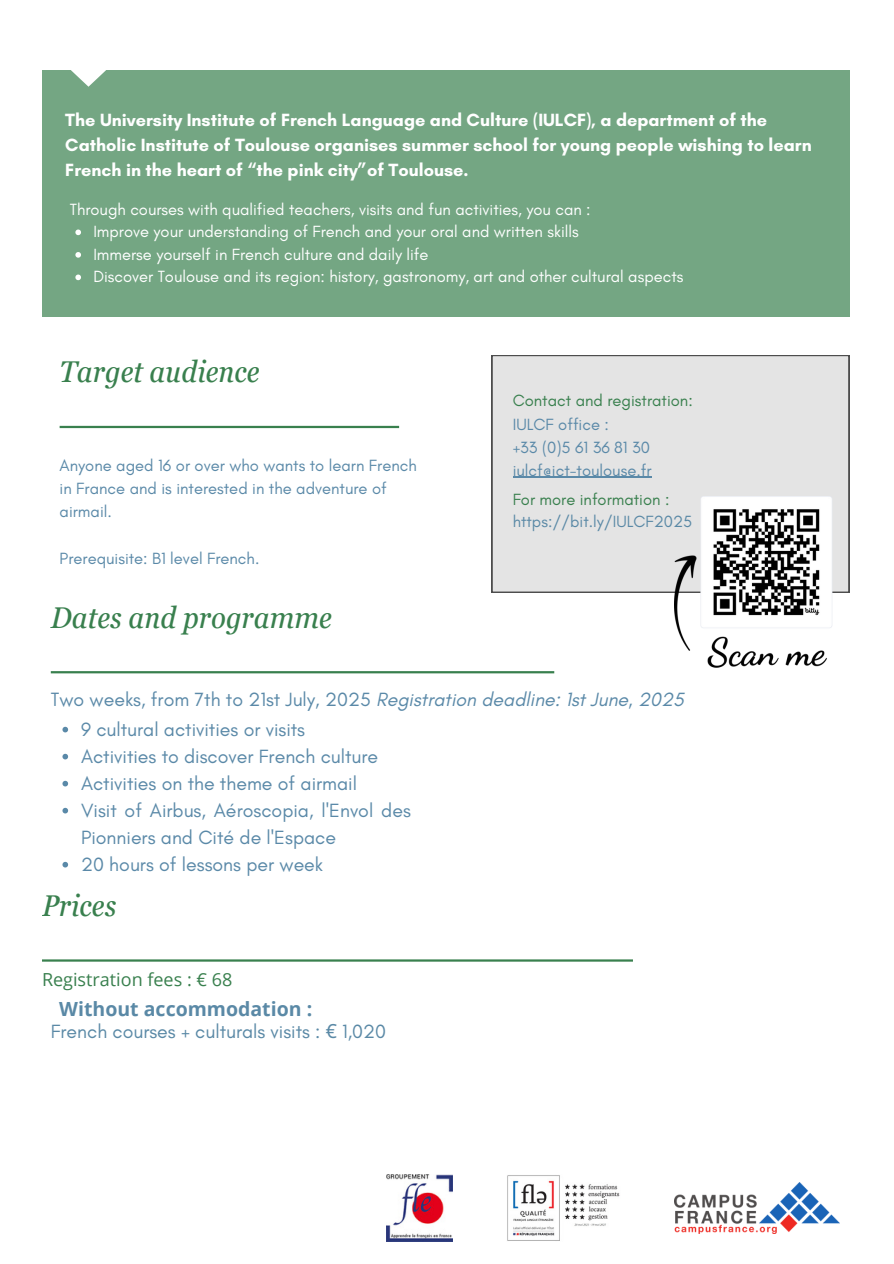
<style>
.page{position:relative;width:894px;height:1264px;background:#fff}
.page>*{position:absolute;margin:0;border:0;box-sizing:border-box;transform-origin:0 0}
.t1{font:italic condensed 30px "Georgia Pro";color:#39804e}
.t2{font:19.5px/27px "Glacial Indifference";color:#5a89a8}
.t3{font:italic 19.5px "Glacial Indifference";color:#5a89a8}
.t4{font:19.5px "Glacial Indifference";color:#5a89a6}
.t5{font:700 19.5px "Open Sans";color:#5a89a6}
.t6{font:700 18px/24.8px "Glacial Indifference";color:#fff}
.t7{font:18px "Open Sans";color:#39804e}
.t8{font:16.5px "Glacial Indifference";color:#fff}
.t9{font:16.5px/23.1px "Glacial Indifference";color:#5a89a8}
.t10{font:16.5px "Glacial Indifference";color:#39804e}
.t11{font:16.5px "Glacial Indifference";color:#5a89a6}
.s1{font-style:normal}
.s2{font-family:"Noto Sans"}
</style>
<div class="page">
<div style="left:42px;top:70px;width:807px;height:247px;background:#74a683"></div>
<svg style="left:71px;top:70px;width:35px;height:17px"></svg>
<hr style="left:60px;top:426px;width:339px;height:2px;background:#39804e">
<hr style="left:51px;top:671px;width:503px;height:2px;background:#39804e">
<hr style="left:42px;top:959px;width:590px;height:2px;background:#39804e">
<div style="left:491px;top:355px;width:358px;height:237px;background:#e4e4e4"></div>
<img style="left:674px;top:1182px;width:165px;height:50px">
<img style="left:507px;top:1175px;width:113px;height:66px">
<img style="left:386px;top:1174px;width:66px;height:67px">
<img style="left:674px;top:496px;width:164px;height:172px">
<hr style="left:512px;top:476px;width:139px;height:2px;background:#5a89a8">
<svg style="left:62px;top:726px;width:6px;height:6px"></svg>
<svg style="left:62px;top:753px;width:6px;height:6px"></svg>
<svg style="left:62px;top:780px;width:6px;height:6px"></svg>
<svg style="left:62px;top:807px;width:6px;height:6px"></svg>
<svg style="left:62px;top:861px;width:6px;height:6px"></svg>
<svg style="left:75px;top:229px;width:6px;height:6px"></svg>
<svg style="left:75px;top:252px;width:6px;height:6px"></svg>
<svg style="left:75px;top:274px;width:6px;height:6px"></svg>
<p class="t6" style="left:65px;top:107px;width:747px">The University Institute of French Language and Culture (IULCF), a department of the<br>Catholic Institute of Toulouse organises summer school for young people wishing to learn<br>French in the heart of “the pink city”of Toulouse.</p>
<p class="t8" style="left:70px;top:199px;width:522px">Through courses with qualified teachers, visits and fun activities, you can :</p>
<p class="t8" style="left:93px;top:222px;width:487px">Improve your understanding of French and your oral and written skills</p>
<p class="t8" style="left:93px;top:244px;width:336px">Immerse yourself in French culture and daily life</p>
<p class="t8" style="left:93px;top:267px;width:591px">Discover Toulouse and its region: history, gastronomy, art and other cultural aspects</p>
<h1 class="t1" style="left:60px;top:355px;width:201px">Target audience</h1>
<p class="t9" style="left:60px;top:454px;width:358px">Anyone aged 16 or over who wants to learn French in France and is interested in the adventure of airmail.</p>
<p class="t9" style="left:60px;top:546px;width:201px">Prerequisite: B1 level French.</p>
<p class="t1" style="left:51px;top:600px;width:282px">Dates and programme</p>
<p class="t10" style="left:512px;top:391px;width:181px">Contact and registration:</p>
<p class="t9" style="left:512px;top:412px;width:98px">IULCF office :</p>
<p class="t9" style="left:512px;top:435px;width:139px">+33 (0)5 61 36 81 30</p>
<p class="t9" style="left:512px;top:458px;width:140px">iulcf@ict-toulouse.fr</p>
<h2 class="t10" style="left:512px;top:489px;width:158px">For more information :</h2>
<h1 class="t11" style="left:512px;top:511px;width:181px">https://bit.ly/IULCF2025</h1>
<p class="t3" style="left:51px;top:688px;width:634px"><span class="s1">Two weeks, from 7th to 21st July, 2025</span> Registration deadline: 1st June, 2025</p>
<p class="t2" style="left:81px;top:715px;width:225px">9 cultural activities or visits</p>
<p class="t2" style="left:81px;top:742px;width:298px">Activities to discover French culture</p>
<p class="t2" style="left:81px;top:769px;width:277px">Activities on the theme of airmail</p>
<p class="t2" style="left:81px;top:796px;width:331px">Visit of Airbus, Aéroscopia, l'Envol des<br>Pionniers and Cité de l'Espace</p>
<p class="t2" style="left:81px;top:850px;width:243px">20 hours of lessons per week</p>
<p class="t1" style="left:42px;top:888px;width:76px">Prices</p>
<p class="t7" style="left:42px;top:967px;width:192px">Registration fees : € 68</p>
<p class="t5" style="left:59px;top:995px;width:254px">Without accommodation :</p>
<p class="t4" style="left:51px;top:1019px;width:336px">French courses + culturals visits : <span class="s2">€</span> 1,020</p>
</div>
